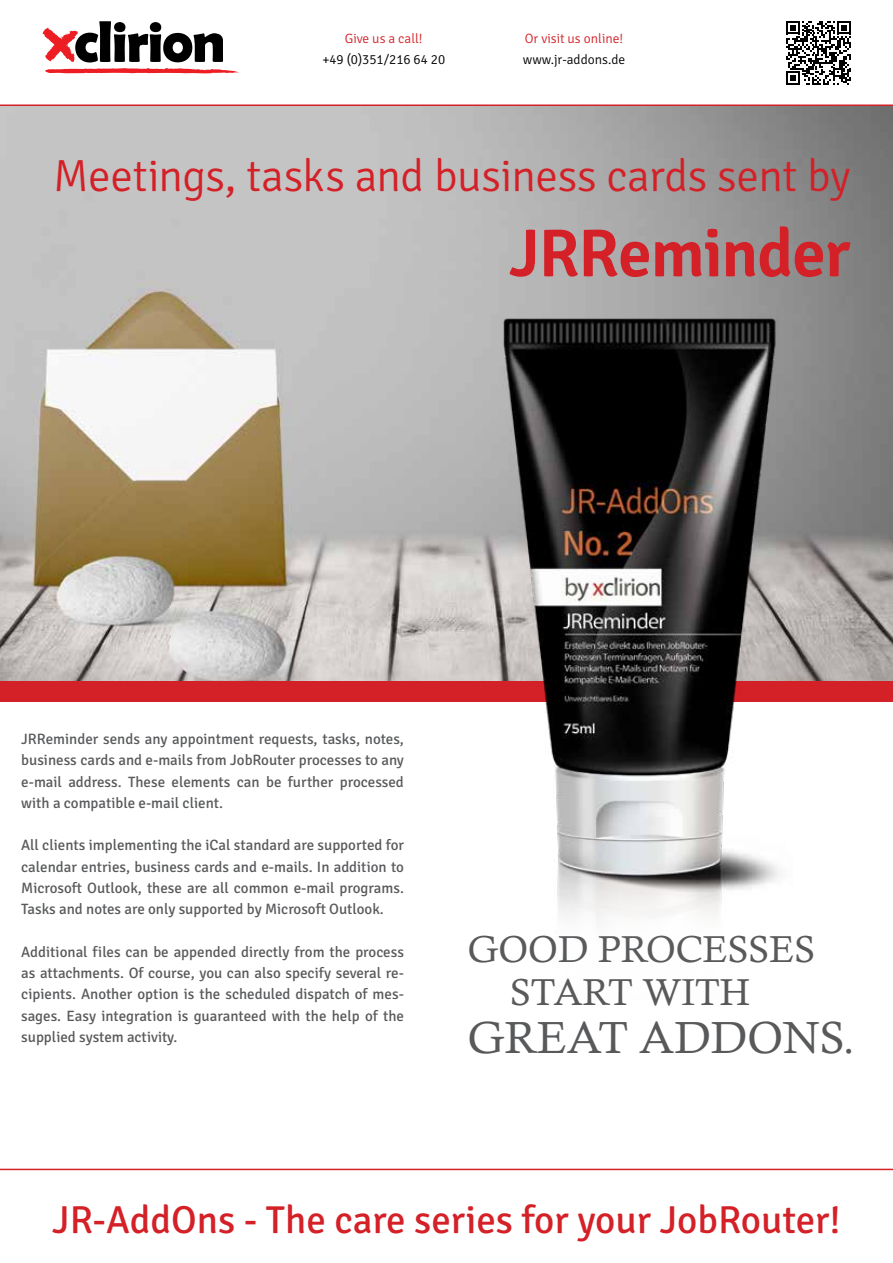
<style>
.page{position:relative;width:893px;height:1263px;background:#fff}
.page>*{position:absolute;margin:0;border:0;box-sizing:border-box;transform-origin:0 0}
.t1{font:600 67.5px "Signika";letter-spacing:-.02em;color:#d42027}
.t2{font:300 45px "Signika";letter-spacing:-.01em;color:#d42027}
.t3{font:45px "Calisto";color:#58595b}
.t4{font:39px "Signika";color:#d42027}
.t5{font:37.5px/42.5px "Calisto";color:#58595b}
.t6{font:15px/21.3px "Signika";color:#58595b;text-align:justify}
.t7{font:300 13.5px "Signika";color:#000}
.t8{font:300 13.5px "Signika";color:#d42027}
</style>
<div class="page">
<div style="left:0;top:680px;width:893px;height:22px;background:#d42027"></div>
<img style="left:0;top:106px;width:893px;height:574px">
<img style="left:475px;top:290px;width:317px;height:632px">
<hr style="left:0;top:104px;width:893px;height:2px;background:#d42027">
<svg style="left:43px;top:21px;width:196px;height:53px"></svg>
<hr style="left:0;top:1169px;width:893px;height:1px;background:#d42027">
<svg style="left:786px;top:21px;width:64px;height:64px"></svg>
<p class="t8" style="left:345px;top:31px;width:79px">Give us a call!</p>
<p class="t7" style="left:322px;top:52px;width:124px">+49 (0)351/216 64 20</p>
<p class="t8" style="left:525px;top:31px;width:100px">Or visit us online!</p>
<p class="t7" style="left:523px;top:52px;width:104px">www.jr-addons.de</p>
<h2 class="t2" style="left:53px;top:151px;width:799px">Meetings, tasks and business cards sent by</h2>
<h1 class="t1" style="left:509px;top:214px;width:343px">JRReminder</h1>
<p class="t6" style="left:21px;top:729px;width:384px">JRReminder sends any appointment requests, tasks, notes, business cards and e-mails from JobRouter processes to any e-mail address. These elements can be further processed with a compatible e-mail client.</p>
<p class="t6" style="left:21px;top:835px;width:384px">All clients implementing the iCal standard are supported for calendar entries, business cards and e-mails. In addition to Microsoft Outlook, these are all common e-mail programs.<br>Tasks and notes are only supported by Microsoft Outlook.</p>
<p class="t6" style="left:21px;top:941px;width:384px">Additional files can be appended directly from the process as attachments. Of course, you can also specify several re&shy;cipients. Another option is the scheduled dispatch of mes&shy;sages. Easy integration is guaranteed with the help of the supplied system activity.</p>
<h3 class="t5" style="left:510px;top:928px;width:306px;text-indent:-43px">GOOD PROCESSES<br>START WITH</h3>
<h2 class="t3" style="left:468px;top:1011px;width:389px">GREAT ADDONS.</h2>
<h3 class="t4" style="left:52px;top:1198px;width:790px">JR-AddOns - The care series for your JobRouter!</h3>
</div>
